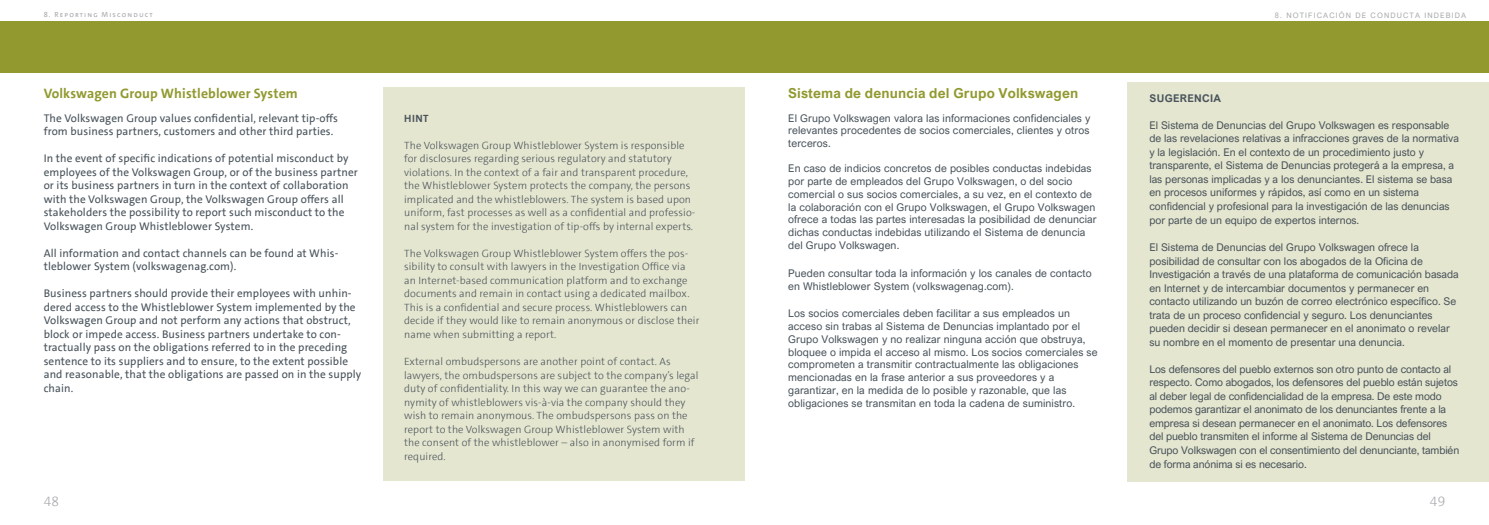
<style>
.page{position:relative;width:1489px;height:525px;background:#fff}
.page>*{position:absolute;margin:0;border:0;box-sizing:border-box;transform-origin:0 0}
.t1{font:700 13.75px "Arial Nova";letter-spacing:.01em;color:#91992f}
.t2{font:700 13.75px "VWAG The Sans";letter-spacing:.01em;color:#91992f}
.t3{font:300 13.75px "VWAG The Sans";color:#a7a9ac}
.t4{font:11.25px/13.5px "VWAG The Sans";letter-spacing:.01em;color:#48535b}
.t5{font:10.62px/13.5px "Arial Nova";color:#48535b}
.t6{font:300 10.62px/13.5px "VWAG The Sans";letter-spacing:.01em;color:#48535b}
.t7{font:700 10.62px "Arial Nova";letter-spacing:.03em;color:#48535b}
.t8{font:700 10.62px "VWAG The Sans";color:#48535b}
.t9{font:7.5px "Arial Nova";letter-spacing:.15em;color:#a7a9ac}
.t10{font:7.5px "VWAG The Sans";letter-spacing:.15em;color:#a7a9ac}
</style>
<div class="page">
<div style="left:0;top:22px;width:1488px;height:51px;background:#91992f"></div>
<div style="left:383px;top:87px;width:361px;height:394px;background:#e5e6cf"></div>
<div style="left:1127px;top:82px;width:361px;height:399px;background:#e5e6cf"></div>
<p class="t10" style="left:44px;top:10px;width:110px">8. Reporting Misconduct</p>
<p class="t9" style="left:1274px;top:11px;width:193px">8. NOTIFICACIÓN DE CONDUCTA INDEBIDA</p>
<p class="t2" style="left:44px;top:84px;width:256px">Volkswagen Group Whistleblower System</p>
<p class="t4" style="left:44px;top:111px;width:295px">The Volkswagen Group values confidential, relevant tip-offs from business partners, customers and other third parties.</p>
<p class="t4" style="left:44px;top:152px;width:316px">In the event of specific indications of potential misconduct by employees of the Volkswagen Group, or of the business partner or its business partners in turn in the context of collaboration with the Volkswagen Group, the Volkswagen Group offers all stakeholders the possibility to report such misconduct to the Volkswagen Group Whistleblower System.</p>
<p class="t4" style="left:44px;top:246px;width:296px">All information and contact channels can be found at Whis&shy;tleblower System (volkswagenag.com).</p>
<p class="t4" style="left:44px;top:287px;width:319px">Business partners should provide their employees with unhin&shy;dered access to the Whistleblower System implemented by the Volkswagen Group and not perform any actions that obstruct, block or impede access. Business partners undertake to con&shy;tractually pass on the obligations referred to in the preceding sentence to its suppliers and to ensure, to the extent possible and reasonable, that the obligations are passed on in the supply chain.</p>
<p class="t8" style="left:404px;top:111px;width:26px">HINT</p>
<p class="t6" style="left:404px;top:138px;width:293px">The Volkswagen Group Whistleblower System is responsible for disclosures regarding serious regulatory and statutory violations. In the context of a fair and transparent procedure, the Whistleblower System protects the company, the persons implicated and the whistleblowers. The system is based upon uniform, fast processes as well as a confidential and professio&shy;nal system for the investigation of tip-offs by internal experts.</p>
<p class="t6" style="left:404px;top:246px;width:297px">The Volkswagen Group Whistleblower System offers the pos&shy;sibility to consult with lawyers in the Investigation Office via an Internet-based communication platform and to exchange documents and remain in contact using a dedicated mailbox.<br>This is a confidential and secure process. Whistleblowers can decide if they would like to remain anonymous or disclose their name when submitting a report.</p>
<p class="t6" style="left:404px;top:354px;width:296px">External ombudspersons are another point of contact. As lawyers, the ombudspersons are subject to the company’s legal duty of confidentiality. In this way we can guarantee the ano&shy;nymity of whistleblowers vis-à-via the company should they wish to remain anonymous. The ombudspersons pass on the report to the Volkswagen Group Whistleblower System with the consent of the whistleblower – also in anonymised form if required.</p>
<p class="t1" style="left:788px;top:85px;width:292px">Sistema de denuncia del Grupo Volkswagen</p>
<p class="t5" style="left:788px;top:111px;width:304px;line-height:12.8px;text-align:justify">El Grupo Volkswagen valora las informaciones confidenciales y relevantes procedentes de socios comerciales, clientes y otros terceros.</p>
<p class="t5" style="left:788px;top:162px;width:310px;line-height:12.8px">En caso de indicios concretos de posibles conductas indebidas por parte de empleados del Grupo Volkswagen, o del socio comercial o sus socios comerciales, a su vez, en el contexto de la colaboración con el Grupo Volkswagen, el Grupo Volkswagen ofrece a todas las partes interesadas la posibilidad de denunciar dichas conductas indebidas utilizando el Sistema de denuncia del Grupo Volkswagen.</p>
<p class="t5" style="left:788px;top:266px;width:305px;line-height:12.6px">Pueden consultar toda la información y los canales de contacto en Whistleblower System (volkswagenag.com).</p>
<p class="t5" style="left:788px;top:307px;width:311px;line-height:12.8px">Los socios comerciales deben facilitar a sus empleados un acceso sin trabas al Sistema de Denuncias implantado por el Grupo Volkswagen y no realizar ninguna acción que obstruya, bloquee o impida el acceso al mismo. Los socios comerciales se comprometen a transmitir contractualmente las obligaciones mencionadas en la frase anterior a sus proveedores y a garantizar, en la medida de lo posible y razonable, que las obligaciones se transmitan en toda la cadena de suministro.</p>
<p class="t7" style="left:1149px;top:92px;width:73px">SUGERENCIA</p>
<p class="t5" style="left:1149px;top:118px;width:311px">El Sistema de Denuncias del Grupo Volkswagen es responsable de las revelaciones relativas a infracciones graves de la normativa y la legislación. En el contexto de un procedimiento justo y transparente, el Sistema de Denuncias protegerá a la empresa, a las personas implicadas y a los denunciantes. El sistema se basa en procesos uniformes y rápidos, así como en un sistema confidencial y profesional para la investigación de las denuncias por parte de un equipo de expertos internos.</p>
<p class="t5" style="left:1149px;top:241px;width:311px">El Sistema de Denuncias del Grupo Volkswagen ofrece la posibilidad de consultar con los abogados de la Oficina de Investigación a través de una plataforma de comunicación basada en Internet y de intercambiar documentos y permanecer en contacto utilizando un buzón de correo electrónico específico. Se trata de un proceso confidencial y seguro. Los denunciantes pueden decidir si desean permanecer en el anonimato o revelar su nombre en el momento de presentar una denuncia.</p>
<p class="t5" style="left:1149px;top:362px;width:311px">Los defensores del pueblo externos son otro punto de contacto al respecto. Como abogados, los defensores del pueblo están sujetos al deber legal de confidencialidad de la empresa. De este modo podemos garantizar el anonimato de los denunciantes frente a la empresa si desean permanecer en el anonimato. Los defensores del pueblo transmiten el informe al Sistema de Denuncias del Grupo Volkswagen con el consentimiento del denunciante, también de forma anónima si es necesario.</p>
<p class="t3" style="left:44px;top:492px;width:17px">48</p>
<p class="t3" style="left:1429px;top:492px;width:17px">49</p>
</div>
